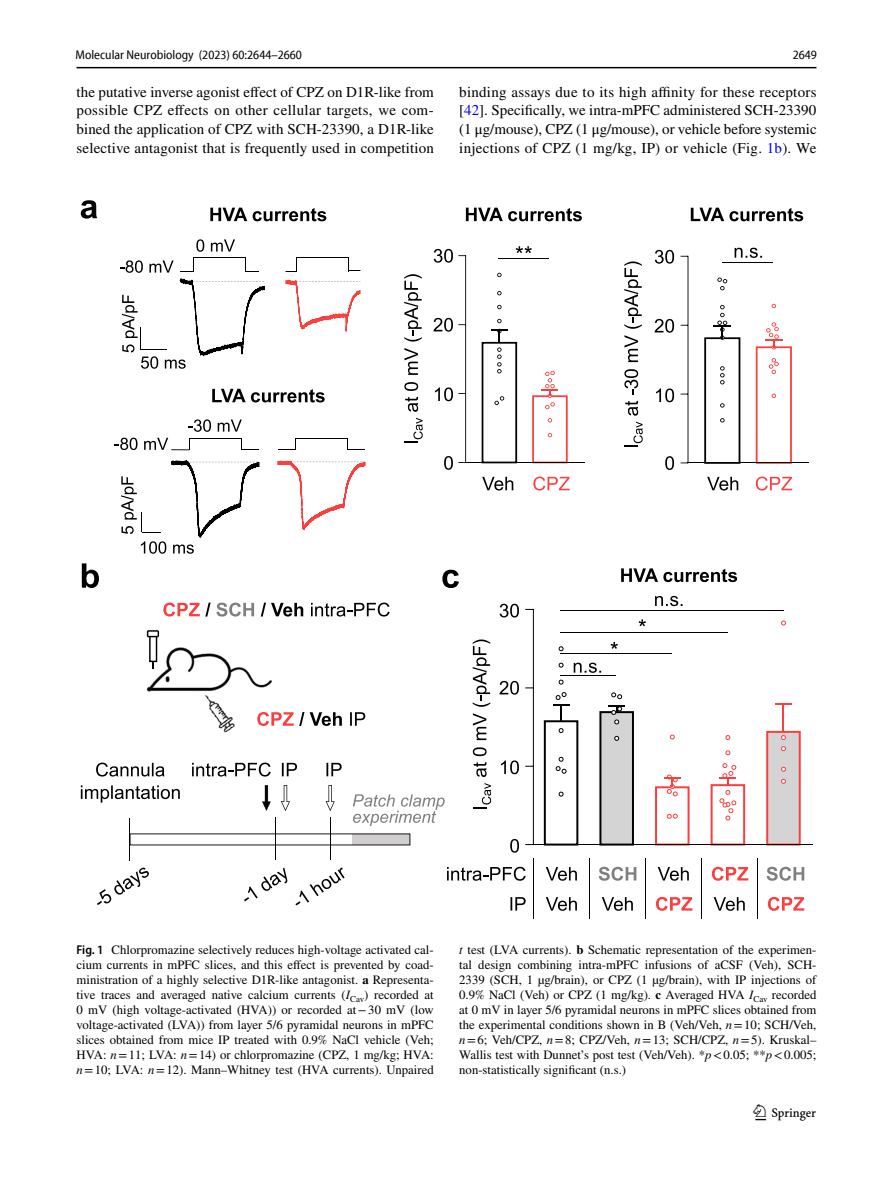
<style>
.page{position:relative;width:893px;height:1187px;background:#fff}
.page>*{position:absolute;margin:0;border:0;box-sizing:border-box;transform-origin:0 0}
.t1{font:22.5px "Springnew Regular 3";color:#000}
.t2{font:15px/18.8px "STIX";letter-spacing:.01em;color:#000;text-align:justify}
.t3{font:12.75px/15px "STIX";color:#000;text-align:justify}
.t4{font:semi-condensed 12.75px "Myriad Pro Unic";color:#000}
.s1{color:#00f}
.s2{font-family:"Myriad Pro";font-weight:600;font-stretch:semi-condensed}
.s3{font-weight:700}
.s4{font-style:italic}
</style>
<div class="page">
<hr style="left:77px;top:67px;width:739px;height:1px;background:#000">
<img style="left:146px;top:647px;width:125px;height:85px">
<hr style="left:534px;top:858px;width:1px;height:60px;background:#000">
<hr style="left:590px;top:858px;width:1px;height:60px;background:#000">
<hr style="left:646px;top:858px;width:1px;height:60px;background:#000">
<hr style="left:702px;top:858px;width:1px;height:60px;background:#000">
<hr style="left:757px;top:858px;width:1px;height:60px;background:#000">
<svg style="left:447px;top:866px;width:79px;height:14px"></svg>
<svg style="left:546px;top:867px;width:31px;height:13px"></svg>
<svg style="left:599px;top:866px;width:37px;height:14px"></svg>
<svg style="left:658px;top:867px;width:31px;height:13px"></svg>
<svg style="left:712px;top:866px;width:36px;height:14px"></svg>
<svg style="left:767px;top:866px;width:37px;height:14px"></svg>
<svg style="left:510px;top:897px;width:16px;height:13px"></svg>
<svg style="left:546px;top:897px;width:31px;height:13px"></svg>
<svg style="left:602px;top:897px;width:31px;height:13px"></svg>
<svg style="left:656px;top:896px;width:36px;height:14px"></svg>
<svg style="left:714px;top:897px;width:31px;height:13px"></svg>
<svg style="left:768px;top:896px;width:36px;height:14px"></svg>
<hr style="left:465px;top:462px;width:119px;height:1px;background:#000">
<hr style="left:465px;top:255px;width:1px;height:208px;background:#000">
<svg style="left:497px;top:305px;width:5px;height:4px"></svg>
<svg style="left:497px;top:291px;width:5px;height:4px"></svg>
<svg style="left:497px;top:273px;width:5px;height:4px"></svg>
<svg style="left:497px;top:319px;width:5px;height:4px"></svg>
<svg style="left:482px;top:329px;width:35px;height:133px"></svg>
<svg style="left:532px;top:371px;width:36px;height:91px"></svg>
<svg style="left:482px;top:477px;width:31px;height:13px"></svg>
<svg style="left:533px;top:476px;width:37px;height:14px"></svg>
<svg style="left:444px;top:456px;width:22px;height:14px"></svg>
<svg style="left:435px;top:387px;width:31px;height:14px"></svg>
<svg style="left:433px;top:318px;width:33px;height:13px"></svg>
<svg style="left:404px;top:418px;width:19px;height:25px"></svg>
<svg style="left:404px;top:382px;width:14px;height:30px"></svg>
<svg style="left:404px;top:348px;width:14px;height:27px"></svg>
<svg style="left:404px;top:274px;width:18px;height:67px"></svg>
<svg style="left:434px;top:249px;width:32px;height:14px"></svg>
<svg style="left:466px;top:208px;width:116px;height:13px"></svg>
<hr style="left:687px;top:462px;width:122px;height:1px;background:#000">
<hr style="left:687px;top:256px;width:1px;height:207px;background:#000">
<svg style="left:717px;top:277px;width:10px;height:13px"></svg>
<svg style="left:704px;top:305px;width:36px;height:159px"></svg>
<svg style="left:772px;top:304px;width:4px;height:4px"></svg>
<svg style="left:756px;top:322px;width:36px;height:142px"></svg>
<svg style="left:665px;top:456px;width:9px;height:14px"></svg>
<svg style="left:656px;top:388px;width:18px;height:14px"></svg>
<svg style="left:655px;top:319px;width:19px;height:14px"></svg>
<svg style="left:655px;top:250px;width:19px;height:14px"></svg>
<svg style="left:624px;top:421px;width:19px;height:26px"></svg>
<svg style="left:625px;top:401px;width:13px;height:14px"></svg>
<svg style="left:624px;top:369px;width:14px;height:26px"></svg>
<svg style="left:624px;top:335px;width:14px;height:27px"></svg>
<svg style="left:624px;top:261px;width:18px;height:68px"></svg>
<svg style="left:735px;top:248px;width:27px;height:10px"></svg>
<svg style="left:691px;top:208px;width:112px;height:13px"></svg>
<svg style="left:82px;top:563px;width:17px;height:25px"></svg>
<svg style="left:147px;top:630px;width:12px;height:39px"></svg>
<svg style="left:163px;top:602px;width:91px;height:14px"></svg>
<svg style="left:261px;top:602px;width:42px;height:14px"></svg>
<svg style="left:311px;top:602px;width:79px;height:14px"></svg>
<svg style="left:257px;top:712px;width:47px;height:14px"></svg>
<svg style="left:310px;top:712px;width:32px;height:14px"></svg>
<svg style="left:350px;top:712px;width:15px;height:13px"></svg>
<svg style="left:131px;top:833px;width:279px;height:12px"></svg>
<hr style="left:330px;top:817px;width:1px;height:43px;background:#000">
<svg style="left:353px;top:794px;width:92px;height:32px"></svg>
<svg style="left:97px;top:867px;width:52px;height:38px"></svg>
<svg style="left:244px;top:867px;width:43px;height:34px"></svg>
<svg style="left:295px;top:867px;width:50px;height:38px"></svg>
<svg style="left:96px;top:762px;width:69px;height:14px"></svg>
<svg style="left:81px;top:785px;width:99px;height:17px"></svg>
<svg style="left:192px;top:762px;width:79px;height:14px"></svg>
<svg style="left:326px;top:762px;width:16px;height:14px"></svg>
<hr style="left:275px;top:817px;width:1px;height:43px;background:#000">
<hr style="left:130px;top:818px;width:1px;height:43px;background:#000">
<svg style="left:282px;top:762px;width:15px;height:14px"></svg>
<svg style="left:326px;top:785px;width:9px;height:26px"></svg>
<svg style="left:281px;top:785px;width:9px;height:26px"></svg>
<svg style="left:262px;top:785px;width:9px;height:25px"></svg>
<hr style="left:533px;top:844px;width:279px;height:1px;background:#000">
<hr style="left:533px;top:609px;width:1px;height:236px;background:#000">
<svg style="left:559px;top:646px;width:5px;height:5px"></svg>
<svg style="left:559px;top:662px;width:5px;height:5px"></svg>
<svg style="left:559px;top:679px;width:5px;height:5px"></svg>
<svg style="left:544px;top:692px;width:34px;height:152px"></svg>
<svg style="left:670px;top:734px;width:5px;height:5px"></svg>
<svg style="left:655px;top:774px;width:34px;height:70px"></svg>
<svg style="left:766px;top:730px;width:35px;height:114px"></svg>
<svg style="left:781px;top:620px;width:5px;height:5px"></svg>
<hr style="left:782px;top:703px;width:2px;height:28px;background:#f94040">
<svg style="left:775px;top:703px;width:17px;height:1px"></svg>
<svg style="left:725px;top:750px;width:5px;height:5px"></svg>
<svg style="left:725px;top:735px;width:5px;height:5px"></svg>
<svg style="left:711px;top:763px;width:34px;height:81px"></svg>
<svg style="left:599px;top:692px;width:35px;height:152px"></svg>
<svg style="left:473px;top:783px;width:18px;height:25px"></svg>
<svg style="left:473px;top:747px;width:14px;height:30px"></svg>
<svg style="left:473px;top:713px;width:13px;height:27px"></svg>
<svg style="left:473px;top:639px;width:17px;height:67px"></svg>
<svg style="left:510px;top:838px;width:9px;height:14px"></svg>
<svg style="left:501px;top:760px;width:18px;height:14px"></svg>
<svg style="left:499px;top:680px;width:20px;height:14px"></svg>
<svg style="left:500px;top:603px;width:19px;height:14px"></svg>
<svg style="left:621px;top:568px;width:116px;height:14px"></svg>
<svg style="left:574px;top:662px;width:27px;height:10px"></svg>
<svg style="left:611px;top:642px;width:7px;height:7px"></svg>
<svg style="left:655px;top:596px;width:27px;height:10px"></svg>
<svg style="left:639px;top:619px;width:7px;height:7px"></svg>
<hr style="left:560px;top:675px;width:56px;height:1px;background:#000">
<hr style="left:560px;top:653px;width:111px;height:1px;background:#000">
<hr style="left:560px;top:631px;width:167px;height:1px;background:#000">
<hr style="left:560px;top:610px;width:223px;height:1px;background:#000">
<svg style="left:516px;top:246px;width:16px;height:7px"></svg>
<hr style="left:498px;top:259px;width:51px;height:1px;background:#000">
<hr style="left:722px;top:263px;width:51px;height:1px;background:#000">
<svg style="left:442px;top:569px;width:17px;height:19px"></svg>
<svg style="left:707px;top:477px;width:31px;height:13px"></svg>
<svg style="left:756px;top:476px;width:36px;height:14px"></svg>
<svg style="left:81px;top:200px;width:16px;height:18px"></svg>
<svg style="left:210px;top:208px;width:116px;height:13px"></svg>
<svg style="left:212px;top:389px;width:113px;height:13px"></svg>
<svg style="left:120px;top:239px;width:241px;height:130px"></svg>
<svg style="left:114px;top:419px;width:252px;height:134px"></svg>
<p class="t4" style="left:76px;top:50px;width:228px">Molecular Neurobiology (2023) 60:2644–2660</p>
<p class="t4" style="left:793px;top:50px;width:26px">2649</p>
<p class="t2" style="left:77px;top:83px;width:359px">the putative inverse agonist effect of CPZ on D1R-like from possible CPZ effects on other cellular targets, we com&shy;bined the application of CPZ with SCH-23390, a D1R-like selective antagonist that is frequently used in competition</p>
<p class="t2" style="left:459px;top:83px;width:359px">binding assays due to its high affinity for these receptors [<span class="s1">42</span>]. Specifically, we intra-mPFC administered SCH-23390 (1 μg/mouse), CPZ (1 μg/mouse), or vehicle before systemic injections of CPZ (1 mg/kg, IP) or vehicle (Fig. <span class="s1">1b</span>). We</p>
<p class="t3" style="left:77px;top:942px;width:359px"><span class="s2">Fig. 1</span> Chlorpromazine selectively reduces high-voltage activated cal&shy;cium currents in mPFC slices, and this effect is prevented by coad&shy;ministration of a highly selective D1R-like antagonist. <span class="s3">a</span> Representa&shy;tive traces and averaged native calcium currents (<span class="s4">I</span><sub>Cav</sub>) recorded at 0 mV (high voltage-activated (HVA)) or recorded at−30 mV (low voltage-activated (LVA)) from layer 5/6 pyramidal neurons in mPFC slices obtained from mice IP treated with 0.9% NaCl vehicle (Veh; HVA: <span class="s4">n</span>=11; LVA: <span class="s4">n</span>=14) or chlorpromazine (CPZ, 1 mg/kg; HVA: <span class="s4">n</span>=10; LVA: <span class="s4">n</span>=12). Mann–Whitney test (HVA currents). Unpaired</p>
<p class="t3" style="left:459px;top:942px;width:359px"><span class="s4">t</span> test (LVA currents). <span class="s3">b</span> Schematic representation of the experimen&shy;tal design combining intra-mPFC infusions of aCSF (Veh), SCH-2339 (SCH, 1 µg/brain), or CPZ (1 µg/brain), with IP injections of 0.9% NaCl (Veh) or CPZ (1 mg/kg). <span class="s3">c</span> Averaged HVA <span class="s4">I</span><sub>Cav</sub> recorded at 0 mV in layer 5/6 pyramidal neurons in mPFC slices obtained from the experimental conditions shown in B (Veh/Veh, <span class="s4">n</span>=10; SCH/Veh, <span class="s4">n</span>=6; Veh/CPZ, <span class="s4">n</span>=8; CPZ/Veh, <span class="s4">n</span>=13; SCH/CPZ, <span class="s4">n</span>=5). Kruskal– Wallis test with Dunnet’s post test (Veh/Veh). *<span class="s4">p</span>&lt;0.05; **<span class="s4">p</span>&lt;0.005; non-statistically significant (n.s.)</p>
<h1 class="t1" style="left:755px;top:1104px;width:62px">1 3</h1>
</div>
